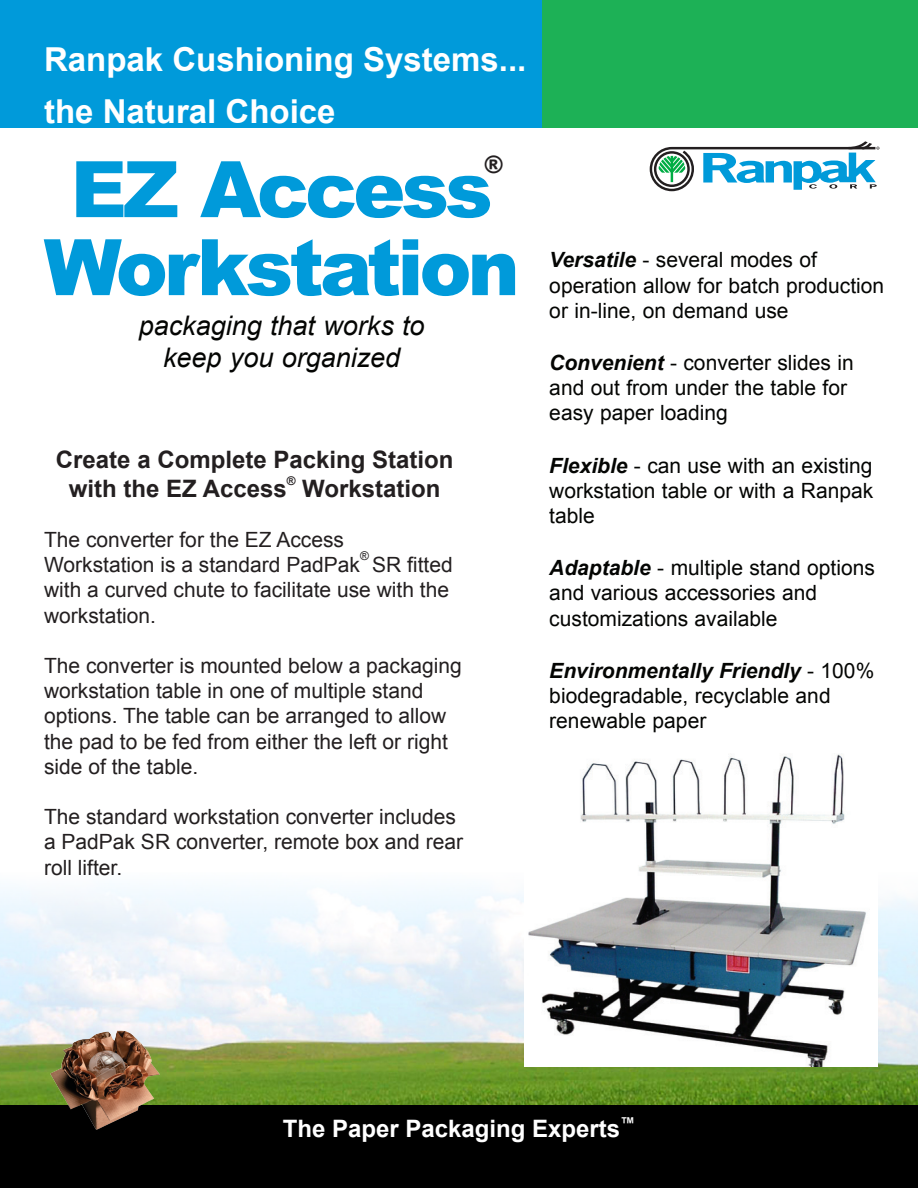
<style>
.page{position:relative;width:918px;height:1188px;background:#fff}
.page>*{position:absolute;margin:0;border:0;box-sizing:border-box;transform-origin:0 0}
.t1{font:900 78px "Arial";letter-spacing:-.05em;color:#009ada}
.t2{font:700 33px "Arial";color:#fff}
.t3{font:italic 27px/32.4px "Arial";color:#040503;text-align:center}
.t4{font:700 24px/28.8px "Arial";color:#231f20}
.t5{font:700 24px "Arial";color:#fff}
.t6{font:900 24px "Arial";color:#231f20}
.t7{font:21px/25.2px "Arial";color:#231f20}
.t8{font:21px/25.2px "Arial";color:#040503}
.t9{font:700 12px "Arial";color:#231f20}
.t10{font:12px "Arial";color:#231f20}
.s1{font-weight:700;font-style:italic}
</style>
<div class="page">
<img style="left:0;top:887px;width:918px;height:218px">
<div style="left:0;top:1105px;width:918px;height:83px;background:#000"></div>
<div style="left:0;top:0;width:543px;height:128px;background:#009ada"></div>
<div style="left:543px;top:0;width:375px;height:128px;background:#1db156"></div>
<img style="left:49px;top:1030px;width:111px;height:100px">
<svg style="left:650px;top:141px;width:229px;height:50px"></svg>
<img style="left:524px;top:754px;width:353px;height:313px">
<p class="t2" style="left:44px;top:37px;width:484px">Ranpak Cushioning Systems...</p>
<p class="t2" style="left:44px;top:89px;width:293px">the Natural Choice</p>
<p class="t6" style="left:484px;top:147px;width:21px">®</p>
<p class="t1" style="left:71px;top:133px;width:424px">EZ Access</p>
<p class="t1" style="left:44px;top:211px;width:477px">Workstation</p>
<p class="t3" style="left:139px;top:309px;width:287px">packaging that works to keep you organized</p>
<p class="t4" style="left:69px;top:446px;width:386px;text-indent:-13px">Create a Complete Packing Station with the EZ Access</p>
<p class="t9" style="left:287px;top:472px;width:10px">®</p>
<p class="t4" style="left:302px;top:475px;width:140px">Workstation</p>
<p class="t7" style="left:44px;top:527px;width:301px">The converter for the EZ Access</p>
<p class="t7" style="left:44px;top:552px;width:317px">Workstation is a standard PadPak</p>
<p class="t10" style="left:360px;top:548px;width:10px">®</p>
<p class="t7" style="left:44px;top:552px;width:410px;text-indent:328px">SR fitted with a curved chute to facilitate use with the workstation.</p>
<p class="t7" style="left:44px;top:653px;width:419px">The converter is mounted below a packaging workstation table in one of multiple stand</p>
<p class="t7" style="left:44px;top:704px;width:405px;text-align:justify">options. The table can be arranged to allow the pad to be fed from either the left or right side of the table.</p>
<p class="t7" style="left:44px;top:804px;width:421px">The standard workstation converter includes a PadPak SR converter, remote box and rear roll lifter.</p>
<p class="t8" style="left:549px;top:248px;width:337px"><span class="s1">Versatile</span> - several modes of operation allow for batch production or in-line, on demand use</p>
<p class="t8" style="left:549px;top:350px;width:306px"><span class="s1">Convenient</span> - converter slides in and out from under the table for easy paper loading</p>
<p class="t8" style="left:549px;top:453px;width:325px;text-align:justify"><span class="s1">Flexible</span> - can use with an existing workstation table or with a Ranpak table</p>
<p class="t8" style="left:549px;top:555px;width:327px"><span class="s1">Adaptable</span> - multiple stand options and various accessories and customizations available</p>
<p class="t8" style="left:549px;top:658px;width:327px"><span class="s1">Environmentally Friendly</span> - 100% biodegradable, recyclable and renewable paper</p>
<p class="t5" style="left:283px;top:1113px;width:354px">The Paper Packaging Experts<sup>™</sup></p>
</div>
